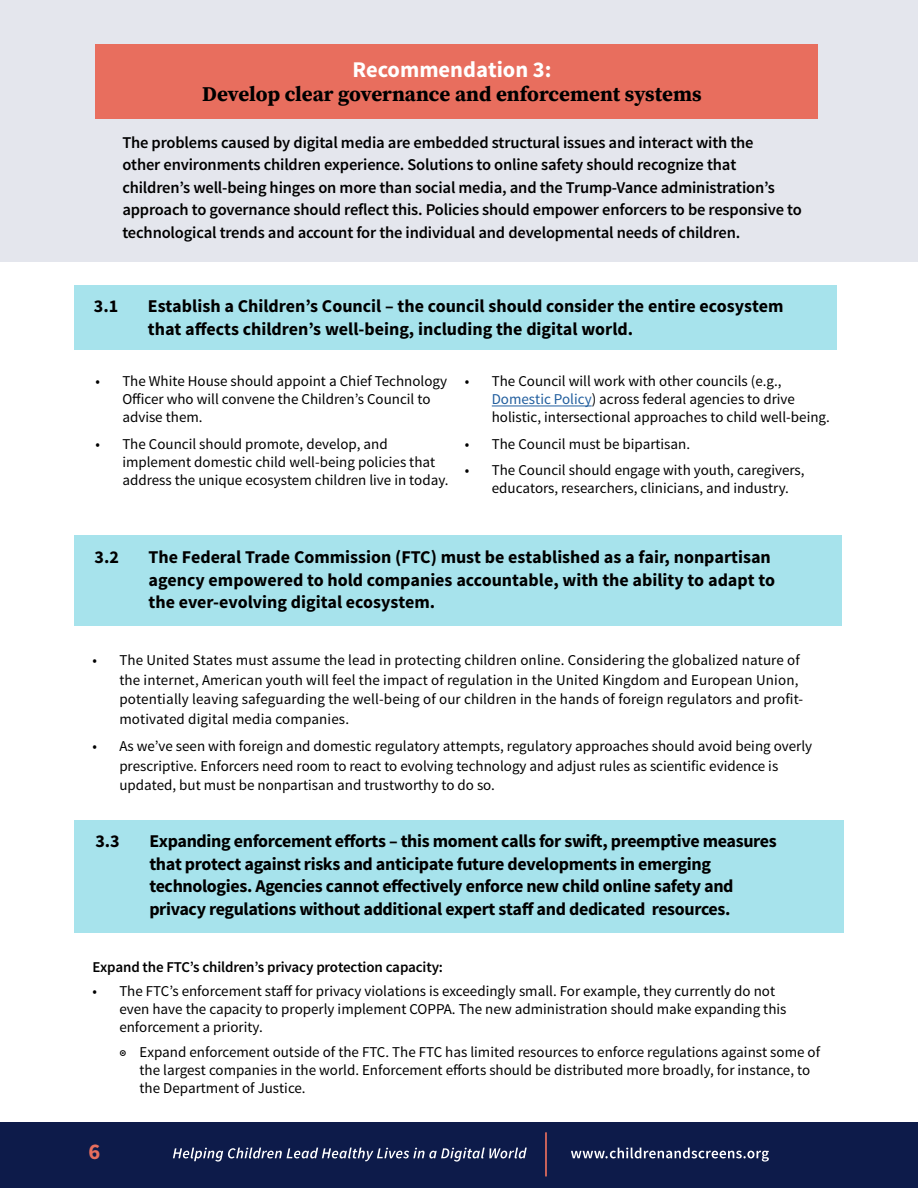
<style>
.page{position:relative;width:918px;height:1188px;background:#fff}
.page>*{position:absolute;margin:0;border:0;box-sizing:border-box;transform-origin:0 0}
.t1{font:700 22.5px "Source Sans Pro";color:#fff}
.t2{font:700 22.5px "Source Sans Pro";color:#e86e5e}
.t3{font:21px "Source Serif Variable";color:#000}
.t4{font:700 18px/22.5px "Source Sans Pro";color:#000}
.t5{font:700 18px/22.5px "Source Sans Pro";letter-spacing:-.02em;color:#000}
.t6{font:600 16.5px/22.5px "Source Sans Pro";letter-spacing:-.01em;color:#000}
.t7{font:15px/18px "Source Sans Pro";color:#000}
.t8{font:600 15px "Source Sans Pro";letter-spacing:-.01em;color:#000}
.s1{color:#215e9e}
.s2{font-weight:600}
</style>
<div class="page">
<div style="left:0;top:1122px;width:918px;height:66px;background:#0d1b4a"></div>
<svg style="left:173px;top:1148px;width:354px;height:14px"></svg>
<svg style="left:571px;top:1148px;width:198px;height:14px"></svg>
<hr style="left:545px;top:1132px;width:2px;height:44px;background:#e86e5e">
<div style="left:74px;top:535px;width:767px;height:91px;background:#a7e3ec"></div>
<div style="left:74px;top:821px;width:770px;height:112px;background:#a7e3ec"></div>
<div style="left:74px;top:286px;width:763px;height:64px;background:#a7e3ec"></div>
<div style="left:0;top:0;width:918px;height:261px;background:#e4e6ed"></div>
<div style="left:95px;top:44px;width:722px;height:75px;background:#e86e5e"></div>
<hr style="left:492px;top:406px;width:100px;height:1px;background:#215e9e">
<h1 class="t1" style="left:352px;top:55px;width:201px">Recommendation 3:</h1>
<h2 class="t3" style="left:202px;top:80px;width:501px">Develop clear governance and enforcement systems</h2>
<p class="t6" style="left:122px;top:131px;width:681px">The problems caused by digital media are embedded structural issues and interact with the<br>other environments children experience. Solutions to online safety should recognize that children’s well-being hinges on more than social media, and the Trump-Vance administration’s approach to governance should reflect this. Policies should empower enforcers to be responsive to technological trends and account for the individual and developmental needs of children.</p>
<p class="t5" style="left:94px;top:296px;width:26px">3.1</p>
<p class="t4" style="left:148px;top:296px;width:637px">Establish a Children’s Council – the council should consider the entire ecosystem that affects children’s well-being, including the digital world.</p>
<p class="t7" style="left:122px;top:373px;width:326px;text-indent:-27px">• The White House should appoint a Chief Technology<br>Officer who will convene the Children’s Council to advise them.</p>
<p class="t7" style="left:122px;top:435px;width:328px;text-indent:-27px">• The Council should promote, develop, and implement domestic child well-being policies that address the unique ecosystem children live in today.</p>
<p class="t7" style="left:492px;top:373px;width:340px;text-indent:-27px">• The Council will work with other councils (e.g.,<br><span class="s1">Domestic Policy</span>) across federal agencies to drive holistic, intersectional approaches to child well-being.</p>
<p class="t7" style="left:465px;top:435px;width:227px">• The Council must be bipartisan.</p>
<p class="t7" style="left:492px;top:461px;width:314px;text-indent:-27px">• The Council should engage with youth, caregivers, educators, researchers, clinicians, and industry.</p>
<p class="t5" style="left:95px;top:547px;width:26px">3.2</p>
<p class="t4" style="left:149px;top:547px;width:628px">The Federal Trade Commission (FTC) must be established as a fair, nonpartisan agency empowered to hold companies accountable, with the ability to adapt to the ever-evolving digital ecosystem.</p>
<p class="t7" style="left:119px;top:651px;width:685px;line-height:19.5px;text-indent:-27px">• The United States must assume the lead in protecting children online. Considering the globalized nature of the internet, American youth will feel the impact of regulation in the United Kingdom and European Union, potentially leaving safeguarding the well-being of our children in the hands of foreign regulators and profit&shy;motivated digital media companies.</p>
<p class="t7" style="left:119px;top:737px;width:694px;line-height:19.5px;text-indent:-27px">• As we’ve seen with foreign and domestic regulatory attempts, regulatory approaches should avoid being overly prescriptive. Enforcers need room to react to evolving technology and adjust rules as scientific evidence is updated, but must be nonpartisan and trustworthy to do so.</p>
<p class="t5" style="left:95px;top:831px;width:26px">3.3</p>
<p class="t5" style="left:149px;top:831px;width:629px">Expanding enforcement efforts – this moment calls for swift, preemptive measures that protect against risks and anticipate future developments in emerging technologies. Agencies cannot effectively enforce new child online safety and privacy regulations without additional expert staff and dedicated resources.</p>
<p class="t8" style="left:92px;top:957px;width:352px">Expand the FTC’s children’s privacy protection capacity:</p>
<p class="t7" style="left:119px;top:982px;width:669px;text-indent:-27px">• The FTC’s enforcement staff for privacy violations is exceedingly small. For example, they currently do not even have the capacity to properly implement COPPA. The new administration should make expanding this enforcement a priority.</p>
<p class="t7" style="left:140px;top:1043px;width:682px;text-indent:-20px"><span class="s2">◉</span> Expand enforcement outside of the FTC. The FTC has limited resources to enforce regulations against some of the largest companies in the world. Enforcement efforts should be distributed more broadly, for instance, to the Department of Justice.</p>
<h1 class="t2" style="left:89px;top:1137px;width:13px">6</h1>
</div>
